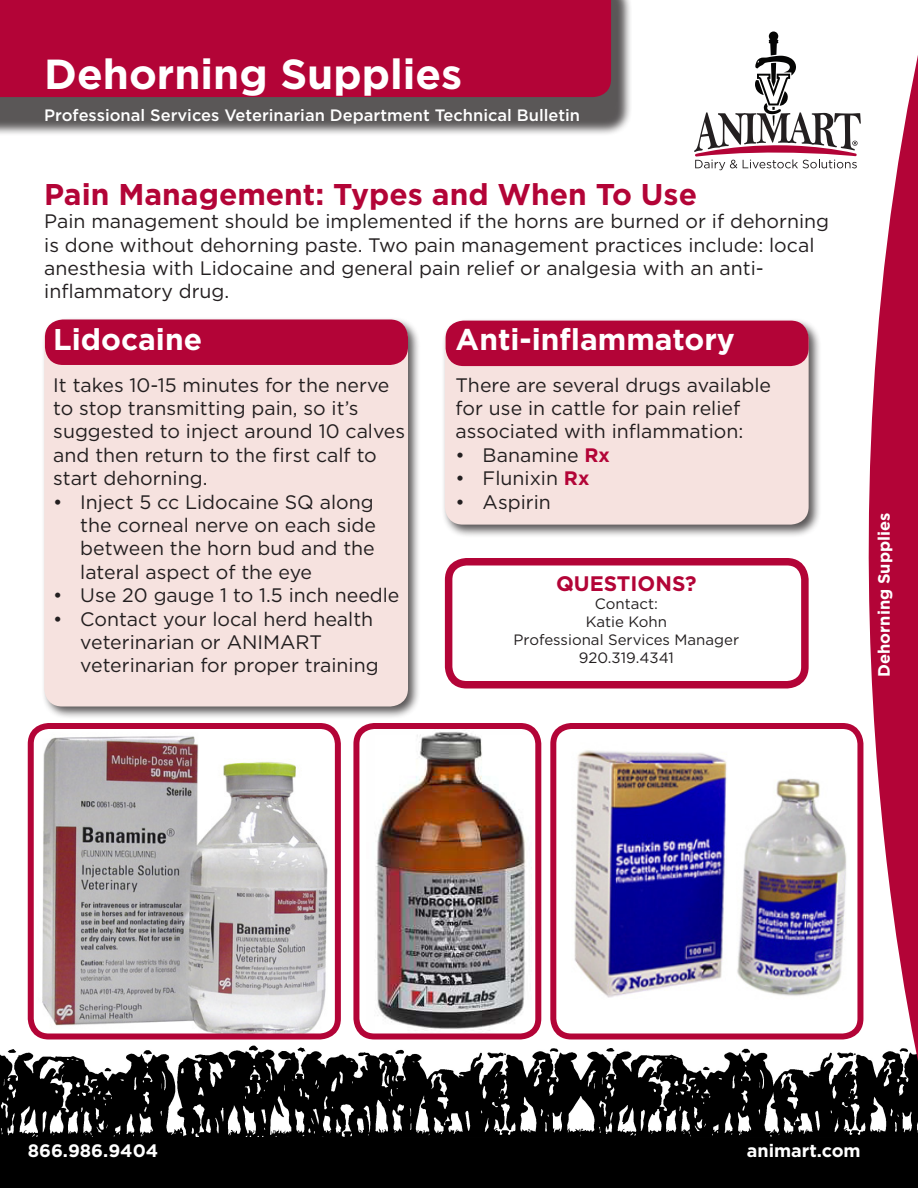
<style>
.page{position:relative;width:918px;height:1188px;background:#fff}
.page>*{position:absolute;margin:0;border:0;box-sizing:border-box;transform-origin:0 0}
.t1{font:700 42px "Gotham";color:#fff}
.t2{font:700 30px "Gotham";color:#b30437}
.t3{font:700 30px "Gotham";color:#fff}
.t4{font:700 21px "Gotham";color:#b30437}
.t5{font:19.5px/23.4px "Gotham";color:#231f20}
.t6{font:700 18px "Gotham";color:#fff}
.t7{font:500 16.5px "Gotham";color:#fff}
.t8{font:700 16.5px "Gotham";color:#fff}
.t9{font:15px "Gotham";color:#231f20}
.s1{font-weight:700;color:#b30437}
</style>
<div class="page">
<div style="left:0;top:0;width:633px;height:136px;background:#231f20;opacity:.75"></div>
<div style="left:0;top:0;width:611px;height:97px;background:#b30437"></div>
<img style="left:0;top:1026px;width:918px;height:111px">
<svg style="left:694px;top:32px;width:167px;height:138px"></svg>
<div style="left:0;top:1137px;width:918px;height:51px;background:#000"></div>
<svg style="left:869px;top:55px;width:49px;height:1051px;fill:#b30437"></svg>
<div style="left:911px;top:159px;width:7px;height:831px;background:#b30437"></div>
<div style="left:41px;top:317px;width:380px;height:403px;background:#231f20;opacity:.75"></div>
<div style="left:44px;top:321px;width:364px;height:386px;background:#f6e2df;border-radius:18px"></div>
<div style="left:45px;top:320px;width:363px;height:45px;background:#b30437;border-radius:18px"></div>
<div style="left:441px;top:318px;width:381px;height:220px;background:#231f20;opacity:.75"></div>
<div style="left:445px;top:322px;width:364px;height:203px;background:#f6e2df;border-radius:18px"></div>
<div style="left:446px;top:321px;width:363px;height:45px;background:#b30437;border-radius:18px"></div>
<div style="left:445px;top:558px;width:364px;height:130px;border:8px solid #b30437;border-radius:18px"></div>
<img style="left:366px;top:730px;width:172px;height:306px">
<div style="left:353px;top:723px;width:188px;height:317px;border:6px solid #b30437;border-radius:18px"></div>
<img style="left:557px;top:730px;width:299px;height:301px">
<div style="left:550px;top:723px;width:313px;height:317px;border:6px solid #b30437;border-radius:18px"></div>
<img style="left:31px;top:730px;width:307px;height:306px">
<div style="left:28px;top:723px;width:313px;height:317px;border:6px solid #b30437;border-radius:18px"></div>
<p class="t1" style="left:44px;top:46px;width:420px">Dehorning Supplies</p>
<p class="t7" style="left:44px;top:105px;width:537px">Professional Services Veterinarian Department Technical Bulletin</p>
<p class="t2" style="left:44px;top:174px;width:654px">Pain Management: Types and When To Use</p>
<p class="t5" style="left:44px;top:209px;width:786px">Pain management should be implemented if the horns are burned or if dehorning is done without dehorning paste. Two pain management practices include: local anesthesia with Lidocaine and general pain relief or analgesia with an anti&shy;inflammatory drug.</p>
<p class="t3" style="left:53px;top:320px;width:150px">Lidocaine</p>
<p class="t5" style="left:53px;top:373px;width:353px">It takes 10-15 minutes for the nerve to stop transmitting pain, so it’s suggested to inject around 10 calves and then return to the first calf to start dehorning.</p>
<p class="t5" style="left:80px;top:490px;width:297px;text-indent:-27px">• Inject 5 cc Lidocaine SQ along the corneal nerve on each side between the horn bud and the lateral aspect of the eye</p>
<p class="t5" style="left:53px;top:583px;width:348px">• Use 20 gauge 1 to 1.5 inch needle</p>
<p class="t5" style="left:80px;top:607px;width:300px;text-indent:-27px">• Contact your local herd health veterinarian or ANIMART veterinarian for proper training</p>
<p class="t3" style="left:456px;top:320px;width:281px">Anti-inflammatory</p>
<p class="t5" style="left:456px;top:373px;width:317px">There are several drugs available for use in cattle for pain relief associated with inflammation:</p>
<p class="t5" style="left:456px;top:443px;width:156px">• Banamine <span class="s1">Rx</span></p>
<p class="t5" style="left:456px;top:466px;width:135px">• Flunixin <span class="s1">Rx</span></p>
<p class="t5" style="left:456px;top:490px;width:97px">• Aspirin</p>
<p class="t4" style="left:556px;top:570px;width:142px">QUESTIONS?</p>
<p class="t9" style="left:595px;top:594px;width:65px">Contact:</p>
<p class="t9" style="left:586px;top:612px;width:83px">Katie Kohn</p>
<p class="t9" style="left:514px;top:630px;width:227px">Professional Services Manager</p>
<p class="t9" style="left:579px;top:648px;width:96px">920.319.4341</p>
<p class="t8" style="left:873px;top:677px;width:166px;rotate:-90deg">Dehorning Supplies</p>
<p class="t6" style="left:28px;top:1139px;width:132px">866.986.9404</p>
<p class="t6" style="left:747px;top:1139px;width:115px">animart.com</p>
</div>
